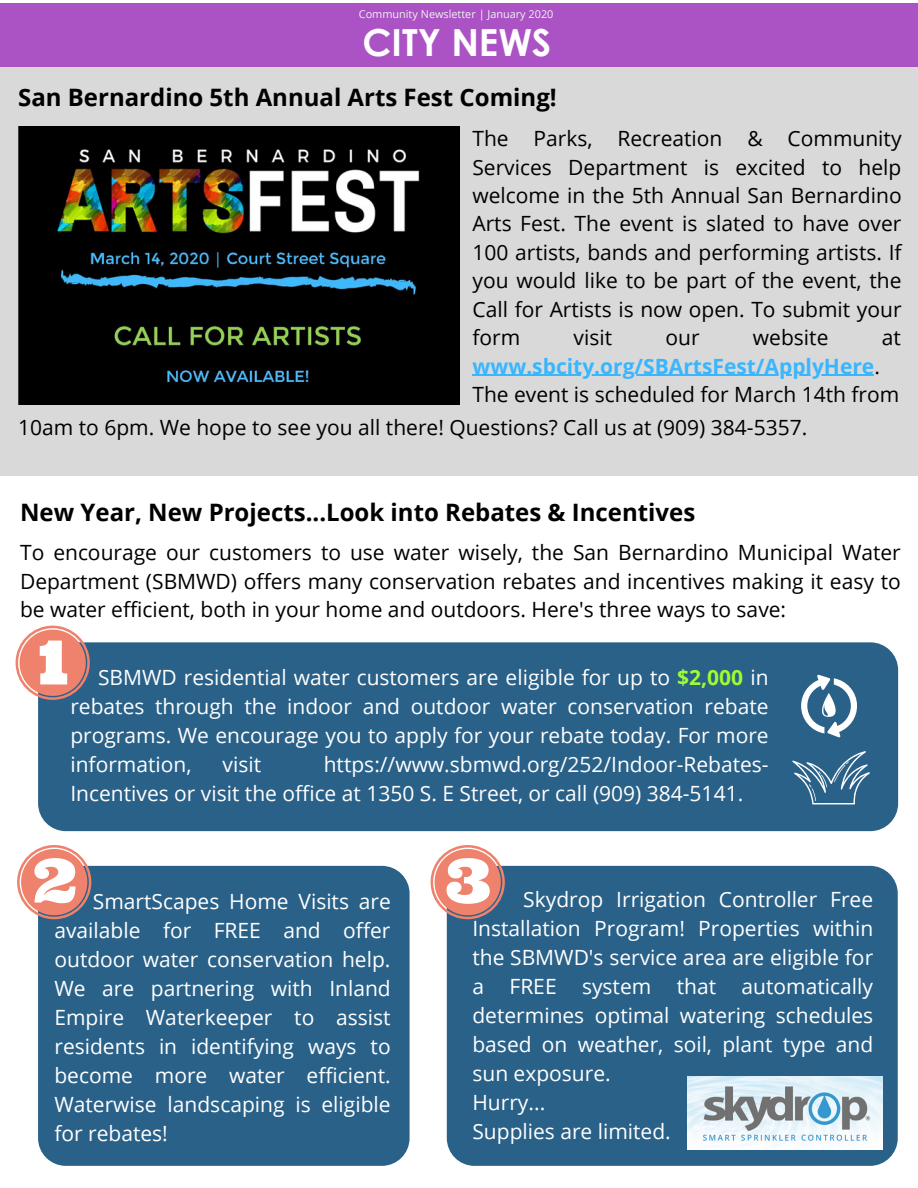
<style>
.page{position:relative;width:918px;height:1188px;background:#fff}
.page>*{position:absolute;margin:0;border:0;box-sizing:border-box;transform-origin:0 0}
.t1{font:700 37.35px "Century Gothic";color:#fff}
.t2{font:700 24px "Open Sans";color:#000}
.t3{font:21px/29.1px "Open Sans";color:#fff;text-align:justify}
.t4{font:21px/28.5px "Open Sans";color:#000;text-align:justify}
.t5{font:10.95px "Open Sans";color:#f1f1f1}
.s1{font-weight:700;color:#38b6ff}
.s2{font-weight:700;color:#9bfd33}
</style>
<div class="page">
<div style="left:0;top:37px;width:918px;height:439px;background:#d9d9d9"></div>
<div style="left:0;top:3px;width:918px;height:63px;background:#ab52c5"></div>
<img style="left:18px;top:126px;width:441px;height:278px">
<div style="left:38px;top:642px;width:860px;height:189px;background:#296189;border-radius:28px"></div>
<svg style="left:16px;top:626px;width:74px;height:74px"></svg>
<div style="left:38px;top:866px;width:372px;height:300px;background:#296189;border-radius:28px"></div>
<svg style="left:17px;top:845px;width:74px;height:74px"></svg>
<svg style="left:801px;top:675px;width:56px;height:63px"></svg>
<svg style="left:792px;top:751px;width:78px;height:53px"></svg>
<div style="left:447px;top:866px;width:451px;height:300px;background:#296189;border-radius:28px"></div>
<svg style="left:431px;top:845px;width:74px;height:74px"></svg>
<img style="left:687px;top:1076px;width:196px;height:74px">
<hr style="left:472px;top:375px;width:402px;height:1px;background:#38b6ff">
<p class="t5" style="left:359px;top:6px;width:196px">Community Newsletter | January 2020</p>
<h1 class="t1" style="left:363px;top:18px;width:190px">CITY NEWS</h1>
<p class="t2" style="left:18px;top:81px;width:540px">San Bernardino 5th Annual Arts Fest Coming!</p>
<p class="t4" style="left:472px;top:124px;width:431px">The Parks, Recreation &amp; Community Services Department is excited to help welcome in the 5th Annual San Bernardino Arts Fest. The event is slated to have over 100 artists, bands and performing artists. If you would like to be part of the event, the Call for Artists is now open. To submit your form</p>
<p class="t4" style="left:574px;top:323px;width:40px">visit</p>
<p class="t4" style="left:666px;top:323px;width:36px">our</p>
<p class="t4" style="left:753px;top:323px;width:77px">website</p>
<p class="t4" style="left:882px;top:323px;width:21px">at</p>
<p class="t4" style="left:472px;top:351px;width:428px"><span class="s1">www.sbcity.org/SBArtsFest/ApplyHere</span>.<br>The event is scheduled for March 14th from</p>
<p class="t4" style="left:18px;top:412px;width:791px">10am to 6pm. We hope to see you all there! Questions? Call us at (909) 384-5357.</p>
<p class="t2" style="left:20px;top:496px;width:677px">New Year, New Projects...Look into Rebates &amp; Incentives</p>
<p class="t4" style="left:20px;top:538px;width:882px">To encourage our customers to use water wisely, the San Bernardino Municipal Water Department (SBMWD) offers many conservation rebates and incentives making it easy to be water efficient, both in your home and outdoors. Here's three ways to save:</p>
<p class="t3" style="left:70px;top:663px;width:700px;text-indent:28px">SBMWD residential water customers are eligible for up to <span class="s2">$2,000</span> in rebates through the indoor and outdoor water conservation rebate programs. We encourage you to apply for your rebate today. For more information,</p>
<p class="t3" style="left:70px;top:749px;width:700px;text-indent:253px">https://www.sbmwd.org/252/Indoor-Rebates-<br>Incentives or visit the office at 1350 S. E Street, or call (909) 384-5141.</p>
<p class="t3" style="left:223px;top:749px;width:40px">visit</p>
<p class="t3" style="left:54px;top:886px;width:338px;text-indent:38px">SmartScapes Home Visits are available for FREE and offer outdoor water conservation help.<br>We are partnering with Inland Empire Waterkeeper to assist residents in identifying ways to become more water efficient.<br>Waterwise landscaping is eligible for rebates!</p>
<p class="t3" style="left:472px;top:884px;width:402px;text-align:left;text-indent:51px">Skydrop Irrigation Controller Free<br>Installation Program! Properties within the SBMWD's service area are eligible for a FREE system that automatically determines optimal watering schedules based on weather, soil, plant type and sun exposure.<br>Hurry...<br>Supplies are limited.</p>
</div>
